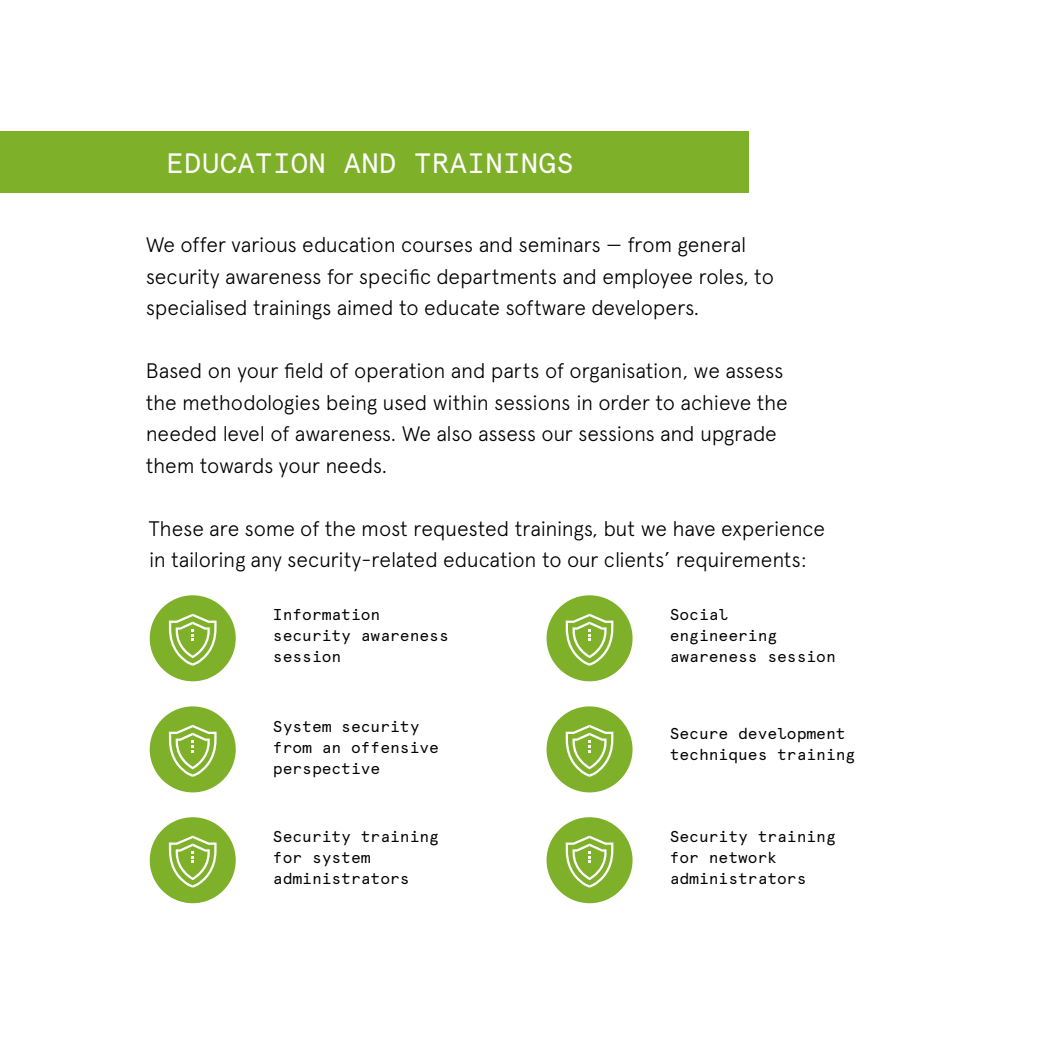
<style>
.page{position:relative;width:1042px;height:1042px;background:#fff}
.page>*{position:absolute;margin:0;border:0;box-sizing:border-box;transform-origin:0 0}
.t1{font:28px "Apercu Mono";letter-spacing:.015em;color:#fff}
.t2{font:300 21px/31.5px "Apercu";letter-spacing:-.01em;color:#000}
.t3{font:15.75px/21px "Apercu Mono";color:#000}
</style>
<div class="page">
<div style="left:1px;top:131px;width:748px;height:62px;background:#7fb02a"></div>
<div style="left:150px;top:595px;width:86px;height:86px;background:#7fb02a;border-radius:50%"></div>
<svg style="left:169px;top:614px;width:48px;height:52px"></svg>
<div style="left:546px;top:595px;width:86px;height:86px;background:#7fb02a;border-radius:50%"></div>
<svg style="left:566px;top:614px;width:47px;height:52px"></svg>
<div style="left:150px;top:706px;width:86px;height:86px;background:#7fb02a;border-radius:50%"></div>
<svg style="left:169px;top:725px;width:48px;height:52px"></svg>
<div style="left:546px;top:706px;width:86px;height:86px;background:#7fb02a;border-radius:50%"></div>
<svg style="left:566px;top:725px;width:47px;height:52px"></svg>
<div style="left:546px;top:817px;width:86px;height:86px;background:#7fb02a;border-radius:50%"></div>
<svg style="left:566px;top:835px;width:47px;height:52px"></svg>
<div style="left:150px;top:817px;width:86px;height:86px;background:#7fb02a;border-radius:50%"></div>
<svg style="left:169px;top:835px;width:48px;height:52px"></svg>
<h1 class="t1" style="left:166px;top:147px;width:409px">EDUCATION AND TRAININGS</h1>
<p class="t2" style="left:146px;top:229px;width:630px">We offer various education courses and seminars — from general security awareness for specific departments and employee roles, to specialised trainings aimed to educate software developers.</p>
<p class="t2" style="left:146px;top:355px;width:643px">Based on your field of operation and parts of organisation, we assess the methodologies being used within sessions in order to achieve the needed level of awareness. We also assess our sessions and upgrade them towards your needs.</p>
<p class="t2" style="left:149px;top:512px;width:678px">These are some of the most requested trainings, but we have experience in tailoring any security-related education to our clients’ requirements:</p>
<p class="t3" style="left:273px;top:604px;width:177px">Information security awareness session</p>
<p class="t3" style="left:670px;top:604px;width:168px">Social engineering awareness session</p>
<p class="t3" style="left:273px;top:716px;width:168px">System security from an offensive perspective</p>
<p class="t3" style="left:670px;top:723px;width:187px">Secure development techniques training</p>
<p class="t3" style="left:273px;top:825px;width:168px">Security training for system administrators</p>
<p class="t3" style="left:670px;top:825px;width:168px">Security training for network administrators</p>
</div>
